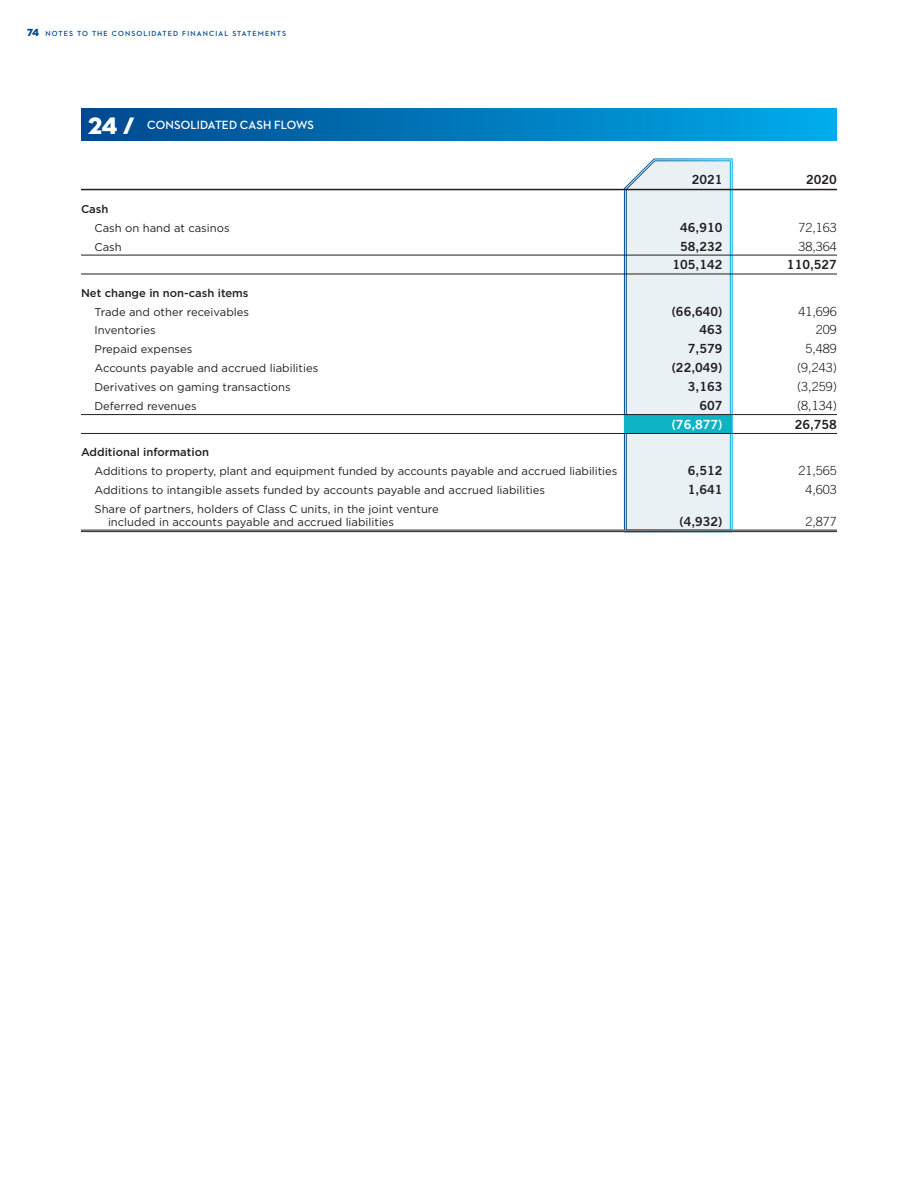
<style>
.page{position:relative;width:918px;height:1188px;background:#fff}
.page>*{position:absolute;margin:0;border:0;box-sizing:border-box;transform-origin:0 0}
.t1{font:12.6px "Trade Gothic Bold Two";color:#231f20}
.t2{font:300 12.6px "Trade Gothic";color:#231f20}
.t3{font:12.6px "Trade Gothic Bold Two";color:#fff}
.t4{font:700 12.15px "Neutraface 2 Display";letter-spacing:.005em;color:#fff}
.t5{font:11.25px/13.5px "Gotham";color:#231f20}
.t6{font:500 11.25px "Gotham";color:#231f20}
.t7{font:700 7.5px "Neutraface 2 Display";letter-spacing:.15em;color:#014990}
.s1{font-family:"Neutraface 2 Display Titling";font-weight:400;font-size:10.5px}
.s2{font-family:"Neutraface 2 Display Titling";font-weight:400;font-size:24.3px}
</style>
<div class="page">
<svg style="left:624px;top:159px;width:109px;height:371px;background:#e0ebf1"></svg>
<div style="left:624px;top:415px;width:108px;height:18px;background:#0eb3c6"></div>
<hr style="left:81px;top:255px;width:543px;height:1px;background:#231f20">
<hr style="left:624px;top:255px;width:58px;height:1px;background:#231f20">
<hr style="left:682px;top:255px;width:50px;height:1px;background:#231f20">
<hr style="left:732px;top:255px;width:105px;height:1px;background:#231f20">
<hr style="left:81px;top:274px;width:543px;height:1px;background:#231f20">
<hr style="left:624px;top:274px;width:58px;height:1px;background:#231f20">
<hr style="left:682px;top:274px;width:50px;height:1px;background:#231f20">
<hr style="left:732px;top:274px;width:105px;height:1px;background:#231f20">
<hr style="left:81px;top:414px;width:543px;height:1px;background:#231f20">
<hr style="left:624px;top:414px;width:58px;height:1px;background:#231f20">
<hr style="left:682px;top:414px;width:50px;height:1px;background:#231f20">
<hr style="left:732px;top:414px;width:105px;height:1px;background:#231f20">
<hr style="left:81px;top:433px;width:543px;height:1px;background:#231f20">
<hr style="left:624px;top:433px;width:58px;height:1px;background:#231f20">
<hr style="left:682px;top:433px;width:50px;height:1px;background:#231f20">
<hr style="left:732px;top:433px;width:105px;height:1px;background:#231f20">
<hr style="left:81px;top:189px;width:543px;height:1px;background:#231f20">
<hr style="left:624px;top:189px;width:58px;height:1px;background:#231f20">
<hr style="left:682px;top:189px;width:50px;height:1px;background:#231f20">
<hr style="left:732px;top:189px;width:105px;height:1px;background:#231f20">
<hr style="left:81px;top:530px;width:543px;height:1px;background:#231f20">
<hr style="left:81px;top:531px;width:543px;height:1px;background:#231f20">
<hr style="left:624px;top:530px;width:58px;height:1px;background:#231f20">
<hr style="left:624px;top:531px;width:58px;height:1px;background:#231f20">
<hr style="left:682px;top:530px;width:50px;height:1px;background:#231f20">
<hr style="left:682px;top:531px;width:50px;height:1px;background:#231f20">
<hr style="left:732px;top:530px;width:105px;height:1px;background:#231f20">
<hr style="left:732px;top:531px;width:105px;height:1px;background:#231f20">
<div style="left:81px;top:108px;width:756px;height:32px;background:linear-gradient(to right,#01478c,#00aaea)"></div>
<p class="t7" style="left:27px;top:30px;width:261px"><span class="s1">74</span> NOTES TO THE CONSOLIDATED FINANCIAL STATEMENTS</p>
<p class="t4" style="left:88px;top:118px;width:227px"><span class="s2">24 /</span> CONSOLIDATED CASH FLOWS</p>
<p class="t1" style="left:692px;top:171px;width:32px">2021</p>
<p class="t1" style="left:806px;top:171px;width:32px">2020</p>
<p class="t6" style="left:81px;top:202px;width:29px">Cash</p>
<p class="t5" style="left:94px;top:221px;width:137px">Cash on hand at casinos</p>
<p class="t1" style="left:680px;top:219px;width:44px">46,910</p>
<p class="t2" style="left:798px;top:220px;width:40px">72,163</p>
<p class="t5" style="left:94px;top:240px;width:29px">Cash</p>
<p class="t1" style="left:680px;top:238px;width:44px">58,232</p>
<p class="t2" style="left:798px;top:239px;width:40px">38,364</p>
<p class="t1" style="left:672px;top:257px;width:52px">105,142</p>
<p class="t1" style="left:787px;top:257px;width:52px">110,527</p>
<p class="t6" style="left:81px;top:286px;width:169px">Net change in non-cash items</p>
<p class="t5" style="left:94px;top:305px;width:156px">Trade and other receivables</p>
<p class="t1" style="left:672px;top:303px;width:52px">(66,640)</p>
<p class="t2" style="left:798px;top:304px;width:40px">41,696</p>
<p class="t5" style="left:94px;top:324px;width:63px">Inventories</p>
<p class="t1" style="left:699px;top:322px;width:25px">463</p>
<p class="t2" style="left:816px;top:323px;width:23px">209</p>
<p class="t5" style="left:94px;top:343px;width:99px">Prepaid expenses</p>
<p class="t1" style="left:688px;top:341px;width:36px">7,579</p>
<p class="t2" style="left:805px;top:341px;width:33px">5,489</p>
<p class="t5" style="left:94px;top:361px;width:225px">Accounts payable and accrued liabilities</p>
<p class="t1" style="left:672px;top:360px;width:52px">(22,049)</p>
<p class="t2" style="left:797px;top:360px;width:41px">(9,243)</p>
<p class="t5" style="left:94px;top:380px;width:198px">Derivatives on gaming transactions</p>
<p class="t1" style="left:688px;top:379px;width:36px">3,163</p>
<p class="t2" style="left:797px;top:379px;width:41px">(3,259)</p>
<p class="t5" style="left:94px;top:399px;width:104px">Deferred revenues</p>
<p class="t1" style="left:699px;top:398px;width:25px">607</p>
<p class="t2" style="left:797px;top:398px;width:41px">(8,134)</p>
<p class="t3" style="left:672px;top:417px;width:52px">(76,877)</p>
<p class="t1" style="left:795px;top:417px;width:44px">26,758</p>
<p class="t6" style="left:81px;top:445px;width:130px">Additional information</p>
<p class="t5" style="left:94px;top:464px;width:524px">Additions to property, plant and equipment funded by accounts payable and accrued liabilities</p>
<p class="t1" style="left:688px;top:463px;width:36px">6,512</p>
<p class="t2" style="left:798px;top:463px;width:40px">21,565</p>
<p class="t5" style="left:94px;top:483px;width:452px">Additions to intangible assets funded by accounts payable and accrued liabilities</p>
<p class="t1" style="left:688px;top:482px;width:36px">1,641</p>
<p class="t2" style="left:805px;top:482px;width:33px">4,603</p>
<p class="t5" style="left:108px;top:502px;width:332px;text-indent:-14px">Share of partners, holders of Class C units, in the joint venture included in accounts payable and accrued liabilities</p>
<p class="t1" style="left:679px;top:514px;width:45px">(4,932)</p>
<p class="t2" style="left:805px;top:514px;width:33px">2,877</p>
</div>
